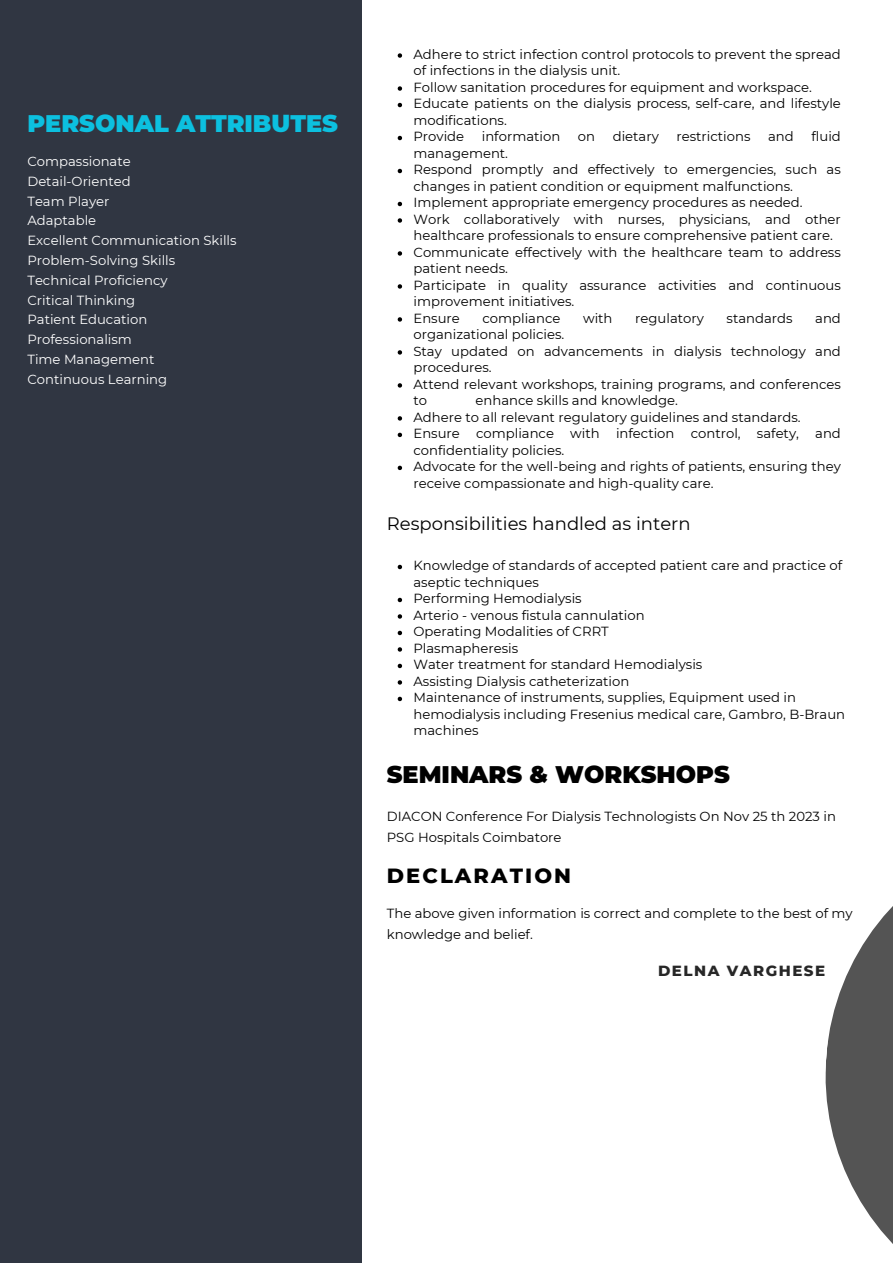
<style>
.page{position:relative;width:893px;height:1264px;background:#fff}
.page>*{position:absolute;margin:0;border:0;box-sizing:border-box;transform-origin:0 0}
.t1{font:900 24px "Montserrat";color:#000}
.t2{font:900 24px "Montserrat";color:#0cc0df}
.t3{font:800 21px "Montserrat";letter-spacing:.1em;color:#000}
.t4{font:18px "Montserrat";color:#000}
.t5{font:800 15px "Montserrat";letter-spacing:.1em;color:#272727}
.t6{font:13.2px/16.5px "Montserrat";color:#000}
.t7{font:13.2px "Montserrat";color:#fff}
</style>
<div class="page">
<div style="left:0;top:0;width:361px;height:1262px;background:#303642"></div>
<svg style="left:825px;top:907px;width:67px;height:336px"></svg>
<svg style="left:397px;top:565px;width:5px;height:4px"></svg>
<svg style="left:397px;top:597px;width:5px;height:5px"></svg>
<svg style="left:397px;top:614px;width:5px;height:4px"></svg>
<svg style="left:397px;top:630px;width:5px;height:5px"></svg>
<svg style="left:397px;top:647px;width:5px;height:4px"></svg>
<svg style="left:397px;top:663px;width:5px;height:5px"></svg>
<svg style="left:397px;top:680px;width:5px;height:4px"></svg>
<svg style="left:397px;top:696px;width:5px;height:5px"></svg>
<svg style="left:397px;top:53px;width:5px;height:5px"></svg>
<svg style="left:397px;top:86px;width:5px;height:5px"></svg>
<svg style="left:397px;top:103px;width:5px;height:4px"></svg>
<svg style="left:397px;top:136px;width:5px;height:4px"></svg>
<svg style="left:397px;top:169px;width:5px;height:4px"></svg>
<svg style="left:397px;top:202px;width:5px;height:4px"></svg>
<svg style="left:397px;top:218px;width:5px;height:5px"></svg>
<svg style="left:397px;top:251px;width:5px;height:5px"></svg>
<svg style="left:397px;top:284px;width:5px;height:5px"></svg>
<svg style="left:397px;top:317px;width:5px;height:4px"></svg>
<svg style="left:397px;top:350px;width:5px;height:4px"></svg>
<svg style="left:397px;top:383px;width:5px;height:4px"></svg>
<svg style="left:397px;top:416px;width:5px;height:4px"></svg>
<svg style="left:397px;top:432px;width:5px;height:5px"></svg>
<svg style="left:397px;top:465px;width:5px;height:5px"></svg>
<p class="t2" style="left:27px;top:109px;width:312px">PERSONAL ATTRIBUTES</p>
<p class="t7" style="left:27px;top:153px;width:105px">Compassionate</p>
<p class="t7" style="left:27px;top:173px;width:105px">Detail-Oriented</p>
<p class="t7" style="left:27px;top:193px;width:83px">Team Player</p>
<p class="t7" style="left:27px;top:213px;width:70px">Adaptable</p>
<p class="t7" style="left:27px;top:232px;width:211px">Excellent Communication Skills</p>
<p class="t7" style="left:27px;top:252px;width:149px">Problem-Solving Skills</p>
<p class="t7" style="left:27px;top:272px;width:142px">Technical Proficiency</p>
<p class="t7" style="left:27px;top:292px;width:109px">Critical Thinking</p>
<p class="t7" style="left:27px;top:312px;width:121px">Patient Education</p>
<p class="t7" style="left:27px;top:331px;width:106px">Professionalism</p>
<p class="t7" style="left:27px;top:351px;width:128px">Time Management</p>
<p class="t7" style="left:27px;top:371px;width:141px">Continuous Learning</p>
<p class="t6" style="left:413px;top:46px;width:429px">Adhere to strict infection control protocols to prevent the spread of infections in the dialysis unit.</p>
<p class="t6" style="left:413px;top:79px;width:400px">Follow sanitation procedures for equipment and workspace.</p>
<p class="t6" style="left:413px;top:95px;width:429px">Educate patients on the dialysis process, self-care, and lifestyle modifications.</p>
<p class="t6" style="left:413px;top:128px;width:52px">Provide</p>
<p class="t6" style="left:482px;top:128px;width:80px">information</p>
<p class="t6" style="left:578px;top:128px;width:19px">on</p>
<p class="t6" style="left:612px;top:128px;width:48px">dietary</p>
<p class="t6" style="left:676px;top:128px;width:75px">restrictions</p>
<p class="t6" style="left:768px;top:128px;width:27px">and</p>
<p class="t6" style="left:811px;top:128px;width:31px">fluid</p>
<p class="t6" style="left:413px;top:145px;width:96px">management.</p>
<p class="t6" style="left:413px;top:161px;width:429px">Respond promptly and effectively to emergencies, such as changes in patient condition or equipment malfunctions.</p>
<p class="t6" style="left:413px;top:194px;width:390px">Implement appropriate emergency procedures as needed.</p>
<p class="t6" style="left:413px;top:211px;width:429px">Work collaboratively with nurses, physicians, and other healthcare professionals to ensure comprehensive patient care.</p>
<p class="t6" style="left:413px;top:244px;width:429px">Communicate effectively with the healthcare team to address patient needs.</p>
<p class="t6" style="left:413px;top:277px;width:429px">Participate in quality assurance activities and continuous improvement initiatives.</p>
<p class="t6" style="left:413px;top:310px;width:48px">Ensure</p>
<p class="t6" style="left:482px;top:310px;width:79px">compliance</p>
<p class="t6" style="left:583px;top:310px;width:31px">with</p>
<p class="t6" style="left:635px;top:310px;width:70px">regulatory</p>
<p class="t6" style="left:726px;top:310px;width:67px">standards</p>
<p class="t6" style="left:815px;top:310px;width:27px">and</p>
<p class="t6" style="left:413px;top:326px;width:152px">organizational policies.</p>
<p class="t6" style="left:413px;top:343px;width:429px">Stay updated on advancements in dialysis technology and procedures.</p>
<p class="t6" style="left:413px;top:376px;width:429px">Attend relevant workshops, training programs, and conferences to</p>
<p class="t6" style="left:475px;top:392px;width:204px">enhance skills and knowledge.</p>
<p class="t6" style="left:413px;top:409px;width:388px">Adhere to all relevant regulatory guidelines and standards.</p>
<p class="t6" style="left:413px;top:425px;width:429px">Ensure compliance with infection control, safety, and confidentiality policies.</p>
<p class="t6" style="left:413px;top:458px;width:429px">Advocate for the well-being and rights of patients, ensuring they receive compassionate and high-quality care.</p>
<p class="t4" style="left:387px;top:512px;width:305px">Responsibilities handled as intern</p>
<p class="t6" style="left:413px;top:557px;width:430px">Knowledge of standards of accepted patient care and practice of aseptic techniques</p>
<p class="t6" style="left:413px;top:590px;width:170px">Performing Hemodialysis</p>
<p class="t6" style="left:413px;top:606px;width:233px">Arterio - venous fistula cannulation</p>
<p class="t6" style="left:413px;top:623px;width:197px">Operating Modalities of CRRT</p>
<p class="t6" style="left:413px;top:639px;width:106px">Plasmapheresis</p>
<p class="t6" style="left:413px;top:656px;width:290px">Water treatment for standard Hemodialysis</p>
<p class="t6" style="left:413px;top:672px;width:217px">Assisting Dialysis catheterization</p>
<p class="t6" style="left:413px;top:689px;width:433px">Maintenance of instruments, supplies, Equipment used in hemodialysis including Fresenius medical care, Gambro, B-Braun machines</p>
<p class="t1" style="left:387px;top:759px;width:344px">SEMINARS &amp; WORKSHOPS</p>
<p class="t6" style="left:387px;top:805px;width:450px;line-height:20.9px">DIACON Conference For Dialysis Technologists On Nov 25 th 2023 in<br>PSG Hospitals Coimbatore</p>
<p class="t3" style="left:387px;top:862px;width:186px">DECLARATION</p>
<p class="t6" style="left:387px;top:903px;width:467px;line-height:20.9px">The above given information is correct and complete to the best of my knowledge and belief.</p>
<p class="t5" style="left:658px;top:961px;width:169px">DELNA VARGHESE</p>
</div>
